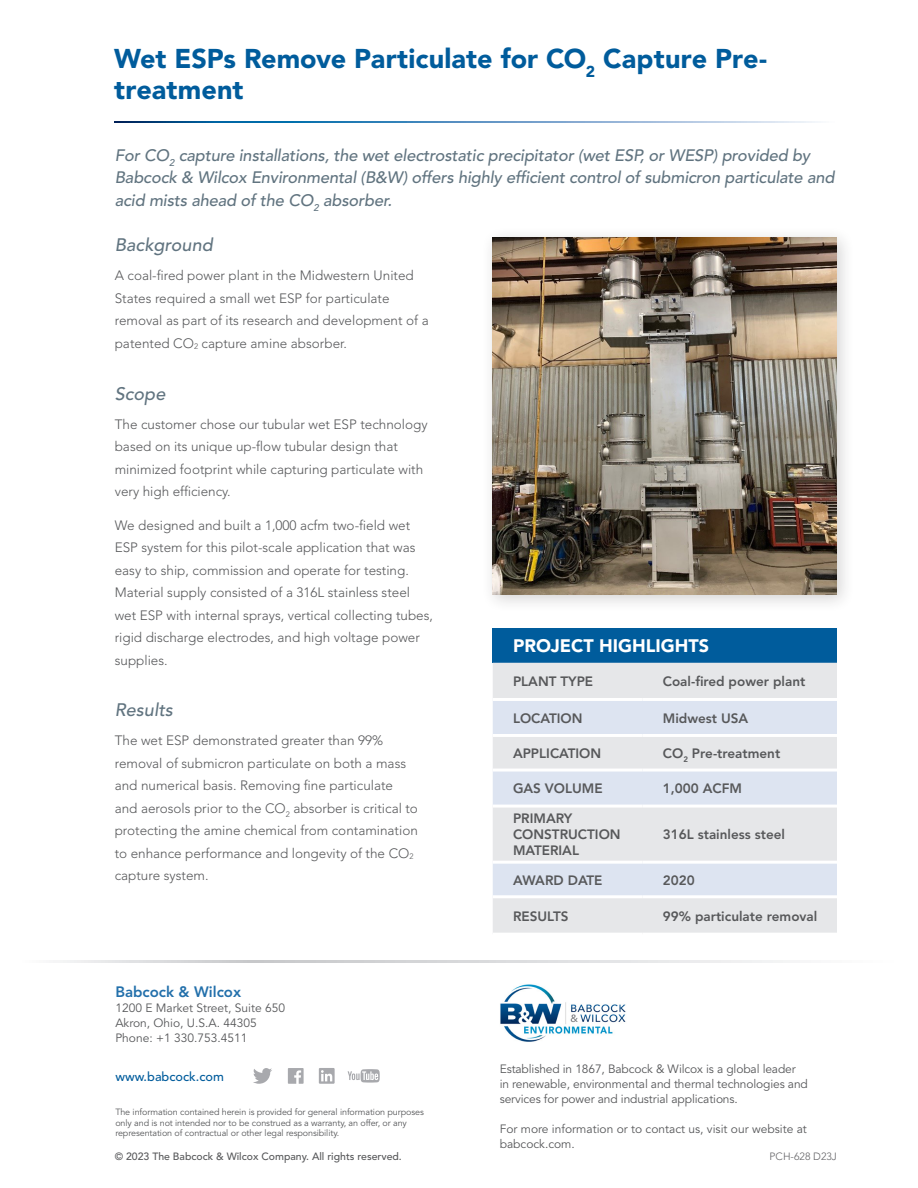
<style>
.page{position:relative;width:918px;height:1188px;background:#fff}
.page>*{position:absolute;margin:0;border:0;box-sizing:border-box;transform-origin:0 0}
.BW-Header_1-PS{font:900 27px/31.5px "Avenir LT Std";color:#005c9c}
.BW-Sub_Header-PS{font:italic 500 18px "Avenir LT Std";letter-spacing:.005em;color:#617480}
.t1{font:900 18px "Avenir LT Std";color:#fff}
.BW-Sub_Sub_Header-PS{font:italic 500 16.5px/22.5px "Avenir LT Std";letter-spacing:-.01em;color:#617480}
.t2{font:800 15px "Avenir LT Std";color:#2370ab}
.BW-Body_Text_Cram-PS{font:300 13.5px/22.5px "Avenir LT Std";color:#57585a}
.BW-Body_Text-E{font:800 13.5px/16.2px "Avenir LT Std";color:#57585a}
.BW-Body_Text-PS{font:300 13.5px/22.5px "Avenir LT Std";color:#57585a}
.t3{font:500 12.75px "Avenir LT Std";color:#005c9c}
.t4{font:12px/15px "Avenir LT Std";letter-spacing:-.01em;color:#57585a}
.t5{font:500 10.5px "Avenir LT Std";color:#57585a}
.t6{font:300 10.5px "Avenir LT Std";color:#636366}
.t7{font:9px/10.5px "Avenir LT Std";letter-spacing:-.01em;color:#57585a}
</style>
<div class="page">
<svg style="left:115px;top:121px;width:703px;height:2px"></svg>
<svg style="left:348px;top:1069px;width:32px;height:14px"></svg>
<svg style="left:253px;top:1068px;width:19px;height:16px"></svg>
<svg style="left:288px;top:1068px;width:16px;height:16px"></svg>
<svg style="left:319px;top:1068px;width:16px;height:16px"></svg>
<svg style="left:60px;top:961px;width:730px;height:1px"></svg>
<img style="left:500px;top:984px;width:126px;height:58px">
<div style="left:493px;top:628px;width:344px;height:35px;background:#005c9c"></div>
<div style="left:493px;top:663px;width:344px;height:270px;background:#e6e7e9"></div>
<svg style="left:493px;top:701px;width:344px;height:194px;fill:#dde4f1"></svg>
<hr style="left:493px;top:698px;width:150px;height:3px;background:#fff">
<hr style="left:643px;top:698px;width:194px;height:3px;background:#fff">
<hr style="left:493px;top:734px;width:150px;height:3px;background:#fff">
<hr style="left:643px;top:734px;width:194px;height:3px;background:#fff">
<hr style="left:493px;top:769px;width:150px;height:3px;background:#fff">
<hr style="left:643px;top:769px;width:194px;height:3px;background:#fff">
<hr style="left:493px;top:805px;width:150px;height:3px;background:#fff">
<hr style="left:643px;top:805px;width:194px;height:3px;background:#fff">
<hr style="left:493px;top:861px;width:150px;height:3px;background:#fff">
<hr style="left:643px;top:861px;width:194px;height:3px;background:#fff">
<hr style="left:493px;top:895px;width:150px;height:3px;background:#fff">
<hr style="left:643px;top:895px;width:194px;height:3px;background:#fff">
<div style="left:481px;top:226px;width:374px;height:387px;background:#231f20;opacity:.2"></div>
<img style="left:493px;top:238px;width:344px;height:357px">
<p class="BW-Header_1-PS" style="left:114px;top:42px;width:655px">Wet ESPs Remove Particulate for CO<sub>2</sub> Capture Pre&shy;treatment</p>
<p class="BW-Sub_Sub_Header-PS" style="left:115px;top:144px;width:721px">For CO<sub>2</sub> capture installations, the wet electrostatic precipitator (wet ESP, or WESP) provided by<br>Babcock &amp; Wilcox Environmental (B&amp;W) offers highly efficient control of submicron particulate and acid mists ahead of the CO<sub>2</sub> absorber.</p>
<p class="BW-Sub_Header-PS" style="left:115px;top:235px;width:100px">Background</p>
<p class="BW-Body_Text-PS" style="left:115px;top:265px;width:315px">A coal-fired power plant in the Midwestern United States required a small wet ESP for particulate removal as part of its research and development of a patented CO<sub>2</sub> capture amine absorber.</p>
<p class="BW-Sub_Header-PS" style="left:115px;top:383px;width:52px">Scope</p>
<p class="BW-Body_Text_Cram-PS" style="left:115px;top:413px;width:314px">The customer chose our tubular wet ESP technology based on its unique up-flow tubular design that minimized footprint while capturing particulate with very high efficiency.</p>
<p class="BW-Body_Text_Cram-PS" style="left:115px;top:514px;width:320px">We designed and built a 1,000 acfm two-field wet ESP system for this pilot-scale application that was easy to ship, commission and operate for testing.<br>Material supply consisted of a 316L stainless steel wet ESP with internal sprays, vertical collecting tubes, rigid discharge electrodes, and high voltage power supplies.</p>
<p class="BW-Sub_Header-PS" style="left:115px;top:699px;width:60px">Results</p>
<p class="BW-Body_Text_Cram-PS" style="left:115px;top:729px;width:305px">The wet ESP demonstrated greater than 99% removal of submicron particulate on both a mass and numerical basis. Removing fine particulate and aerosols prior to the CO<sub>2</sub> absorber is critical to protecting the amine chemical from contamination to enhance performance and longevity of the CO<sub>2 </sub>capture system.</p>
<p class="t1" style="left:513px;top:635px;width:198px">PROJECT HIGHLIGHTS</p>
<p class="BW-Body_Text-E" style="left:513px;top:673px;width:82px">PLANT TYPE</p>
<p class="BW-Body_Text-E" style="left:663px;top:673px;width:144px">Coal-fired power plant</p>
<p class="BW-Body_Text-E" style="left:513px;top:710px;width:71px">LOCATION</p>
<p class="BW-Body_Text-E" style="left:663px;top:710px;width:87px">Midwest USA</p>
<p class="BW-Body_Text-E" style="left:513px;top:745px;width:90px">APPLICATION</p>
<p class="BW-Body_Text-E" style="left:663px;top:745px;width:119px">CO<sub>2</sub> Pre-treatment</p>
<p class="BW-Body_Text-E" style="left:513px;top:780px;width:91px">GAS VOLUME</p>
<p class="BW-Body_Text-E" style="left:663px;top:780px;width:81px">1,000 ACFM</p>
<p class="BW-Body_Text-E" style="left:513px;top:810px;width:109px">PRIMARY<br>CONSTRUCTION<br>MATERIAL</p>
<p class="BW-Body_Text-E" style="left:663px;top:826px;width:124px">316L stainless steel</p>
<p class="BW-Body_Text-E" style="left:513px;top:872px;width:91px">AWARD DATE</p>
<p class="BW-Body_Text-E" style="left:663px;top:872px;width:33px">2020</p>
<p class="BW-Body_Text-E" style="left:513px;top:908px;width:57px">RESULTS</p>
<p class="BW-Body_Text-E" style="left:663px;top:908px;width:156px">99% particulate removal</p>
<p class="t2" style="left:115px;top:983px;width:127px">Babcock &amp; Wilcox</p>
<p class="t4" style="left:115px;top:1001px;width:171px">1200 E Market Street, Suite 650<br>Akron, Ohio, U.S.A. 44305<br>Phone: +1 330.753.4511</p>
<p class="t3" style="left:115px;top:1069px;width:110px">www.babcock.com</p>
<p class="t7" style="left:115px;top:1107px;width:310px">The information contained herein is provided for general information purposes only and is not intended nor to be construed as a warranty, an offer, or any representation of contractual or other legal responsibility.</p>
<p class="t5" style="left:115px;top:1150px;width:289px">© 2023 The Babcock &amp; Wilcox Company. All rights reserved.</p>
<p class="t4" style="left:500px;top:1062px;width:310px">Established in 1867, Babcock &amp; Wilcox is a global leader in renewable, environmental and thermal technologies and services for power and industrial applications.</p>
<p class="t4" style="left:500px;top:1122px;width:309px">For more information or to contact us, visit our website at babcock.com.</p>
<p class="t6" style="left:770px;top:1150px;width:69px">PCH-628 D23J</p>
</div>
